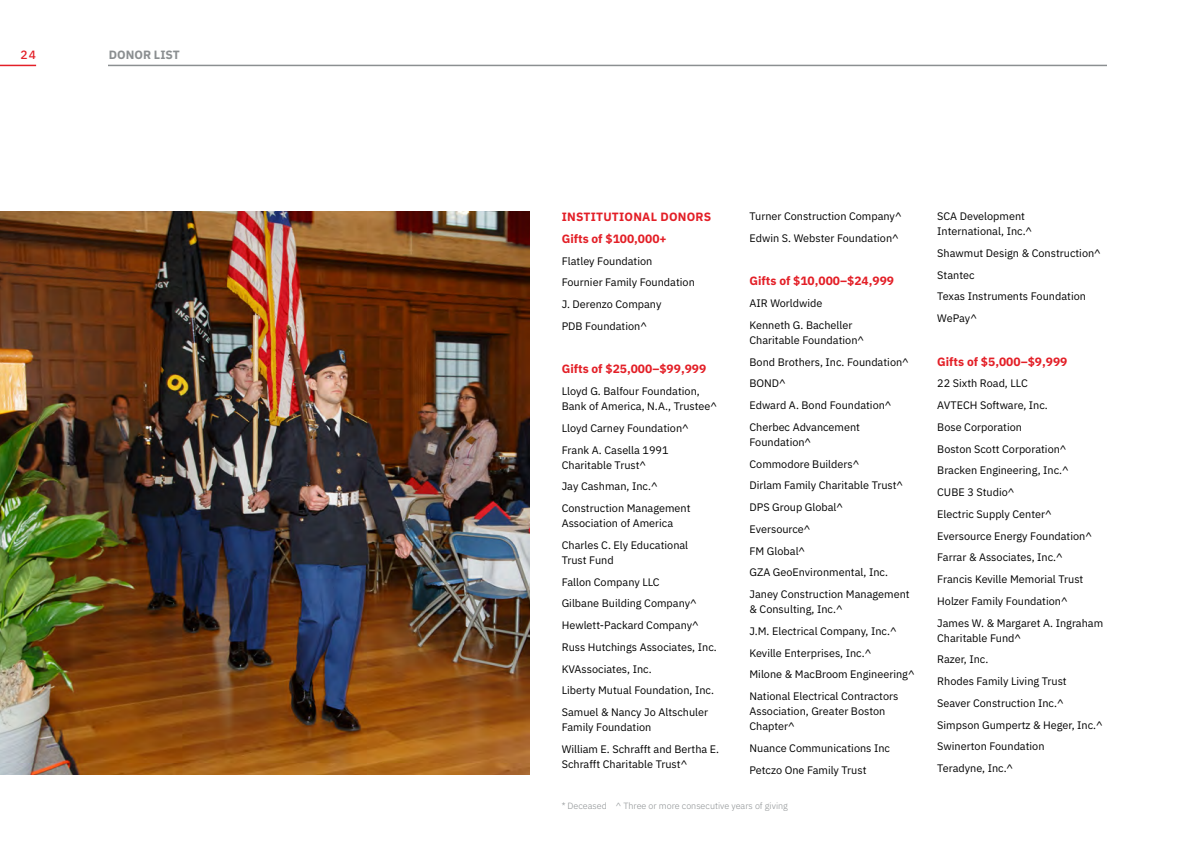
<style>
.page{position:relative;width:1188px;height:864px;background:#fff}
.page>*{position:absolute;margin:0;border:0;box-sizing:border-box;transform-origin:0 0}
.t1{font:700 12px "IBM Plex Sans";color:#e31f27}
.t2{font:700 12px/21.8px "IBM Plex Sans";letter-spacing:.02em;color:#e31f27}
.t3{font:700 12px "IBM Plex Sans";color:#8b8f91}
.t4{font:500 12px "IBM Plex Sans";color:#e31f27}
.t5{font:10.8px/21.8px "IBM Plex Sans";color:#000}
.t6{font:300 9px "IBM Plex Sans";color:#8b8f91}
</style>
<div class="page">
<img style="left:0;top:212px;width:529px;height:562px">
<hr style="left:108px;top:65px;width:999px;height:1px;background:#8b8f91">
<hr style="left:0;top:65px;width:36px;height:1px;background:#e31f27">
<p class="t4" style="left:21px;top:45px;width:17px">24</p>
<p class="t3" style="left:109px;top:45px;width:72px">DONOR LIST</p>
<p class="t2" style="left:562px;top:205px;width:151px">INSTITUTIONAL DONORS<br>Gifts of $100,000+</p>
<p class="t5" style="left:562px;top:249px;width:135px">Flatley Foundation<br>Fournier Family Foundation<br>J. Derenzo Company<br>PDB Foundation^</p>
<p class="t1" style="left:562px;top:359px;width:146px">Gifts of $25,000–$99,999</p>
<p class="t5" style="left:562px;top:383px;width:157px;line-height:15px">Lloyd G. Balfour Foundation,<br>Bank of America, N.A., Trustee^</p>
<p class="t5" style="left:562px;top:416px;width:129px">Lloyd Carney Foundation^<br>Frank A. Casella 1991</p>
<p class="t5" style="left:562px;top:453px;width:130px">Charitable Trust^<br>Jay Cashman, Inc.^<br>Construction Management</p>
<p class="t5" style="left:562px;top:511px;width:128px">Association of America<br>Charles C. Ely Educational</p>
<p class="t5" style="left:562px;top:548px;width:157px">Trust Fund<br>Fallon Company LLC<br>Gilbane Building Company^<br>Hewlett-Packard Company^<br>Russ Hutchings Associates, Inc.<br>KVAssociates, Inc.<br>Liberty Mutual Foundation, Inc.<br>Samuel &amp; Nancy Jo Altschuler</p>
<p class="t5" style="left:562px;top:715px;width:159px">Family Foundation<br>William E. Schrafft and Bertha E.</p>
<p class="t5" style="left:562px;top:752px;width:127px">Schrafft Charitable Trust^</p>
<p class="t5" style="left:749px;top:205px;width:154px">Turner Construction Company^<br>Edwin S. Webster Foundation^</p>
<p class="t1" style="left:749px;top:272px;width:146px">Gifts of $10,000–$24,999</p>
<p class="t5" style="left:749px;top:292px;width:104px">AIR Worldwide<br>Kenneth G. Bacheller</p>
<p class="t5" style="left:749px;top:328px;width:161px">Charitable Foundation^<br>Bond Brothers, Inc. Foundation^<br>BOND^<br>Edward A. Bond Foundation^<br>Cherbec Advancement</p>
<p class="t5" style="left:749px;top:430px;width:162px">Foundation^<br>Commodore Builders^<br>Dirlam Family Charitable Trust^<br>DPS Group Global^<br>Eversource^<br>FM Global^<br>GZA GeoEnvironmental, Inc.<br>Janey Construction Management</p>
<p class="t5" style="left:749px;top:598px;width:167px">&amp; Consulting, Inc.^<br>J.M. Electrical Company, Inc.^<br>Keville Enterprises, Inc.^<br>Milone &amp; MacBroom Engineering^<br>National Electrical Contractors</p>
<p class="t5" style="left:749px;top:703px;width:137px;line-height:15px">Association, Greater Boston<br>Chapter^</p>
<p class="t5" style="left:749px;top:736px;width:142px">Nuance Communications Inc<br>Petczo One Family Trust</p>
<p class="t6" style="left:562px;top:799px;width:228px">* Deceased ^ Three or more consecutive years of giving</p>
<p class="t5" style="left:937px;top:208px;width:96px;line-height:15px">SCA Development<br>International, Inc.^</p>
<p class="t5" style="left:937px;top:241px;width:165px">Shawmut Design &amp; Construction^<br>Stantec<br>Texas Instruments Foundation<br>WePay^</p>
<p class="t1" style="left:937px;top:352px;width:132px">Gifts of $5,000–$9,999</p>
<p class="t5" style="left:937px;top:372px;width:168px">22 Sixth Road, LLC<br>AVTECH Software, Inc.<br>Bose Corporation<br>Boston Scott Corporation^<br>Bracken Engineering, Inc.^<br>CUBE 3 Studio^<br>Electric Supply Center^<br>Eversource Energy Foundation^<br>Farrar &amp; Associates, Inc.^<br>Francis Keville Memorial Trust<br>Holzer Family Foundation^<br>James W. &amp; Margaret A. Ingraham</p>
<p class="t5" style="left:937px;top:626px;width:167px">Charitable Fund^<br>Razer, Inc.<br>Rhodes Family Living Trust<br>Seaver Construction Inc.^<br>Simpson Gumpertz &amp; Heger, Inc.^<br>Swinerton Foundation<br>Teradyne, Inc.^</p>
</div>
